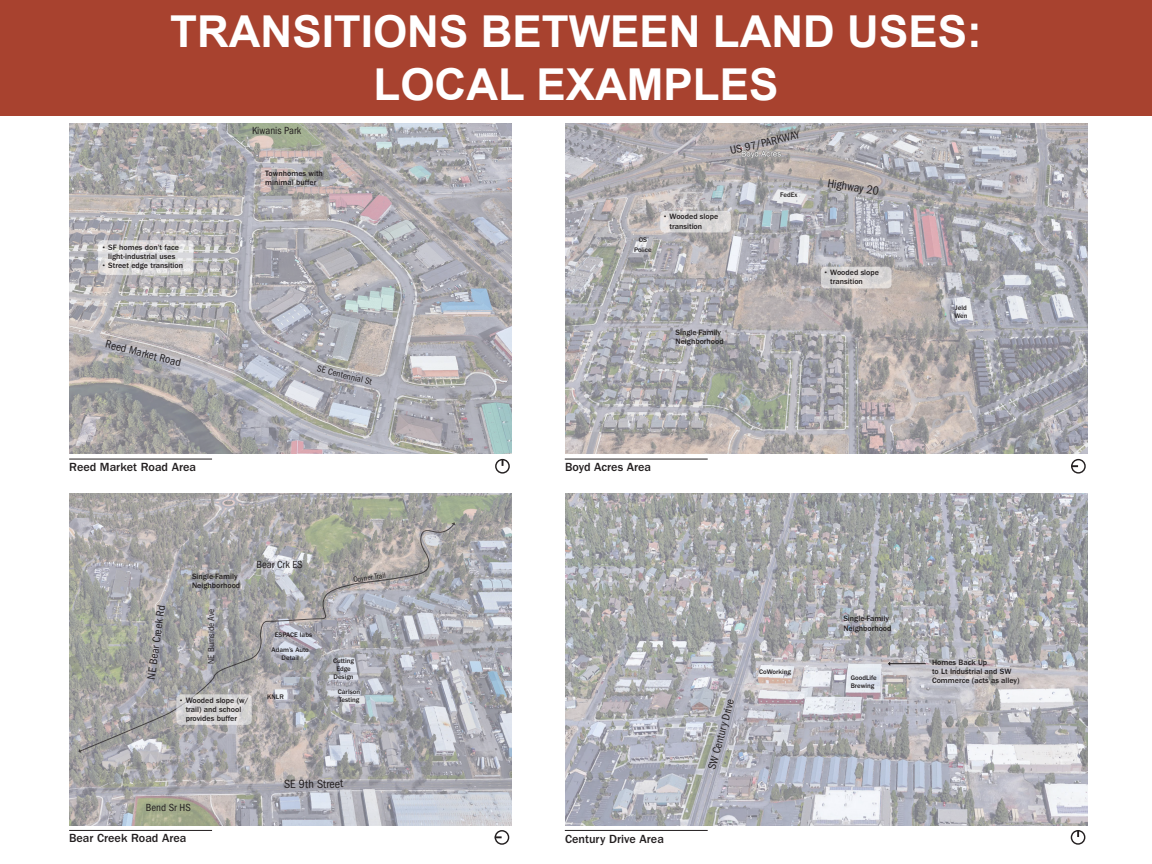
<style>
.page{position:relative;width:1152px;height:864px;background:#fff}
.page>*{position:absolute;margin:0;border:0;box-sizing:border-box;transform-origin:0 0}
.t1{font:700 44px/52.8px "Arial";color:#fff;text-align:center}
.t2{font:500 12.2px "ITC Franklin Gothic Std";color:#231f20}
.t3{font:condensed 12.2px "ITC Franklin Gothic Std";color:#231f20}
.t4{font:condensed 11.44px "ITC Franklin Gothic Std";color:#231f20}
.t5{font:condensed 10.68px "ITC Franklin Gothic Std";color:#231f20}
.t6{font:condensed 9.16px "ITC Franklin Gothic Std";color:#231f20}
.t7{font:500 8px/9.2px "ITC Franklin Gothic Std";color:#231f20}
.t8{font:condensed 8px "ITC Franklin Gothic Std";color:#231f20}
.t9{font:500 6.88px/8px "ITC Franklin Gothic Std";color:#231f20}
</style>
<div class="page">
<div style="left:0;top:0;width:1152px;height:115px;background:#a8422f"></div>
<img style="left:69px;top:493px;width:442px;height:332px">
<img style="left:69px;top:123px;width:442px;height:331px">
<img style="left:565px;top:123px;width:523px;height:331px">
<img style="left:565px;top:493px;width:523px;height:332px">
<hr style="left:69px;top:459px;width:143px;height:1px;background:#231f20">
<hr style="left:69px;top:830px;width:143px;height:1px;background:#231f20">
<hr style="left:565px;top:459px;width:143px;height:1px;background:#231f20">
<hr style="left:565px;top:830px;width:143px;height:1px;background:#231f20">
<svg style="left:98px;top:240px;width:95px;height:35px;background:#dddcdc"></svg>
<svg style="left:79px;top:523px;width:376px;height:229px;background:#aaa9ab"></svg>
<svg style="left:78px;top:749px;width:3px;height:4px"></svg>
<div style="left:495px;top:459px;width:15px;height:15px;border:1px solid #231f20;border-radius:50%"></div>
<div style="left:1071px;top:830px;width:14px;height:15px;border:1px solid #231f20;border-radius:50%"></div>
<div style="left:1071px;top:459px;width:15px;height:15px;border:1px solid #231f20;border-radius:50%"></div>
<div style="left:495px;top:830px;width:14px;height:15px;border:1px solid #231f20;border-radius:50%"></div>
<svg style="left:1077px;top:830px;width:2px;height:7px"></svg>
<svg style="left:1071px;top:465px;width:7px;height:2px"></svg>
<svg style="left:495px;top:836px;width:7px;height:2px"></svg>
<svg style="left:176px;top:694px;width:76px;height:31px;background:#d5d4d4"></svg>
<svg style="left:821px;top:267px;width:71px;height:21px"></svg>
<svg style="left:660px;top:211px;width:71px;height:21px"></svg>
<hr style="left:890px;top:663px;width:36px;height:1px;background:#231f20">
<p class="t1" style="left:170px;top:6px;width:813px">TRANSITIONS BETWEEN LAND USES:<br>LOCAL EXAMPLES</p>
<p class="t5" style="left:252px;top:124px;width:51px">Kiwanis Park</p>
<p class="t7" style="left:101px;top:243px;width:79px;text-align:center">• SF homes don’t face light-industrial uses</p>
<p class="t7" style="left:101px;top:261px;width:83px">• Street edge transition</p>
<p class="t4" style="left:107px;top:338px;width:79px;rotate:14deg">Reed Market Road</p>
<p class="t2" style="left:69px;top:460px;width:128px">Reed Market Road Area</p>
<p class="t7" style="left:265px;top:169px;width:59px">Townhomes with minimal buffer</p>
<p class="t6" style="left:319px;top:363px;width:58px;rotate:14deg">SE Centennial St</p>
<p class="t7" style="left:192px;top:572px;width:50px">Single-Family<br>Neighborhood</p>
<p class="t4" style="left:145px;top:678px;width:76px;rotate:-82deg">NE Bear Creek Rd</p>
<p class="t6" style="left:206px;top:664px;width:56px;rotate:-90deg">NE Burnside Ave</p>
<p class="t7" style="left:179px;top:696px;width:71px;text-align:center">• Wooded slope (w/ trail) and school provides buffer</p>
<p class="t5" style="left:256px;top:558px;width:48px">Bear Crk ES</p>
<p class="t9" style="left:275px;top:631px;width:39px">ESPACE labs</p>
<p class="t9" style="left:272px;top:646px;width:39px;text-align:center">Adam’s Auto<br>Detail</p>
<p class="t9" style="left:267px;top:693px;width:18px">KNLR</p>
<p class="t8" style="left:353px;top:575px;width:34px;rotate:-8deg">Coyner Trail</p>
<p class="t9" style="left:333px;top:657px;width:23px;text-align:center">Cutting<br>Edge<br>Design</p>
<p class="t9" style="left:338px;top:688px;width:24px">Carlson<br>Testing</p>
<p class="t5" style="left:146px;top:802px;width:47px">Bend Sr HS</p>
<p class="t2" style="left:69px;top:831px;width:119px">Bear Creek Road Area</p>
<p class="t3" style="left:284px;top:778px;width:61px;rotate:-1deg">SE 9th Street</p>
<p class="t4" style="left:729px;top:144px;width:72px;rotate:-13deg">US 97/PARKWAY</p>
<p class="t9" style="left:634px;top:236px;width:19px;line-height:9.2px;text-align:center">OS<br>Police</p>
<p class="t7" style="left:670px;top:212px;width:50px;text-indent:-7px">• Wooded slope transition</p>
<p class="t9" style="left:780px;top:191px;width:19px">FedEx</p>
<p class="t7" style="left:676px;top:327px;width:50px">Single-Family<br>Neighborhood</p>
<p class="t3" style="left:829px;top:176px;width:53px;rotate:9deg">Highway 20</p>
<p class="t7" style="left:830px;top:268px;width:50px;text-indent:-7px">• Wooded slope transition</p>
<p class="t2" style="left:565px;top:460px;width:88px">Boyd Acres Area</p>
<p class="t9" style="left:954px;top:303px;width:15px">Jeld<br>Wen</p>
<p class="t2" style="left:565px;top:832px;width:100px">Century Drive Area</p>
<p class="t4" style="left:705px;top:768px;width:74px;rotate:-75deg">SW Century Drive</p>
<p class="t9" style="left:759px;top:668px;width:34px">CoWorking</p>
<p class="t7" style="left:843px;top:614px;width:50px">Single-Family<br>Neighborhood</p>
<p class="t9" style="left:851px;top:674px;width:28px">GoodLife<br>Brewing</p>
<p class="t7" style="left:932px;top:658px;width:89px">Homes Back Up<br>to Lt Industrial and SW<br>Commerce (acts as alley)</p>
</div>
